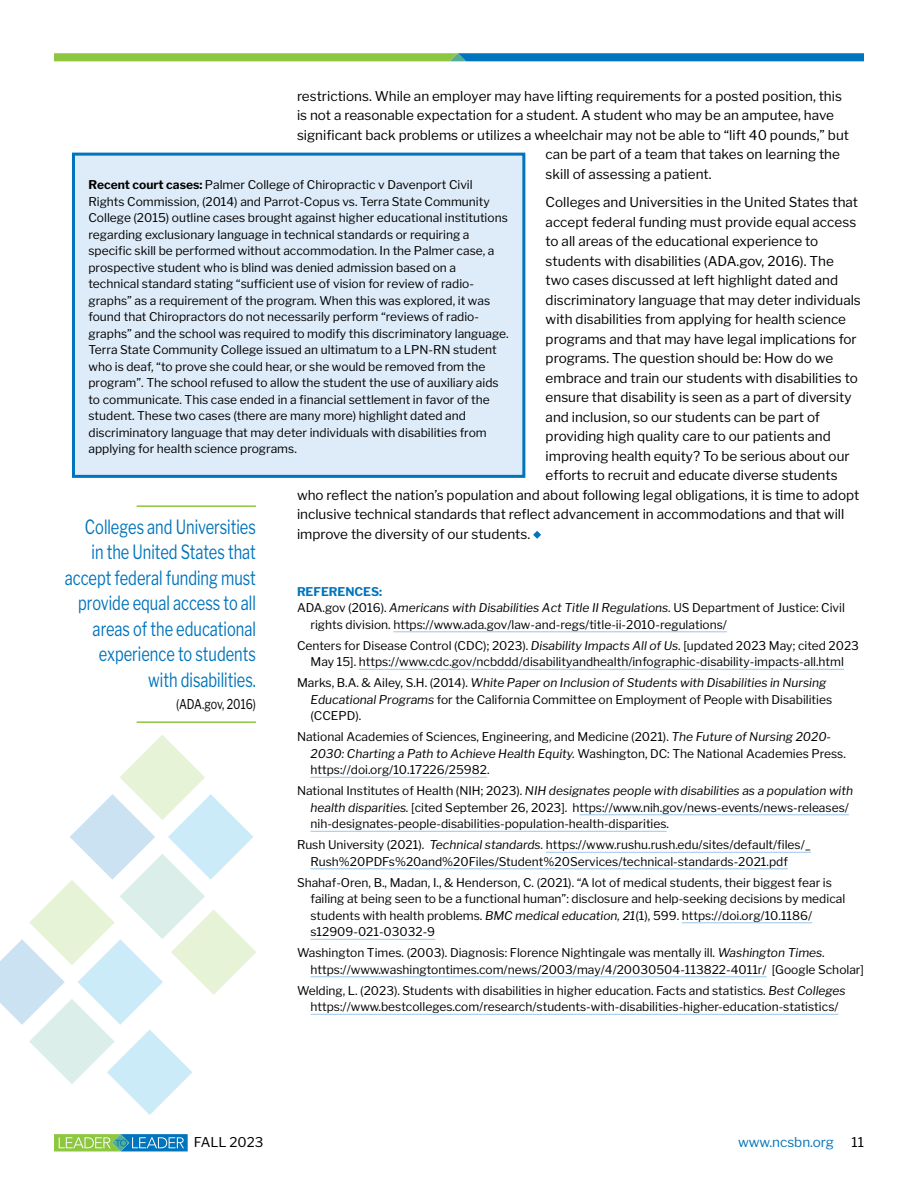
<style>
.page{position:relative;width:918px;height:1188px;background:#fff}
.page>*{position:absolute;margin:0;border:0;box-sizing:border-box;transform-origin:0 0}
.t1{font:19.5px/25.5px "Libre Franklin";color:#0074bc;text-align:right;scale:.75 1}
.t2{font:13.5px "Libre Franklin";color:#000}
.t3{font:13.5px "Libre Franklin";color:#000;scale:.8 1}
.t4{font:13.5px "Libre Franklin";color:#0074bc}
.t5{font:13.35px "Libre Franklin";color:#000}
.t6{font:12px/16.5px "Libre Franklin";color:#000}
.t7{font:italic 12px "Libre Franklin";color:#000}
.t8{font:700 12px "Libre Franklin";color:#0074bc}
.s1{font-weight:700}
.s2{font-style:normal}
.s3{font-style:italic}
</style>
<div class="page">
<svg style="left:54px;top:1134px;width:134px;height:17px;background:#62ac93"></svg>
<svg style="left:54px;top:53px;width:810px;height:8px;background:#4c9f81"></svg>
<hr style="left:393px;top:631px;width:334px;height:1px;background:#99c7eb">
<hr style="left:359px;top:669px;width:485px;height:1px;background:#99c7eb">
<hr style="left:310px;top:777px;width:177px;height:1px;background:#99c7eb">
<hr style="left:579px;top:814px;width:270px;height:1px;background:#99c7eb">
<hr style="left:310px;top:831px;width:357px;height:1px;background:#99c7eb">
<hr style="left:546px;top:852px;width:265px;height:1px;background:#99c7eb">
<hr style="left:310px;top:868px;width:478px;height:1px;background:#99c7eb">
<hr style="left:682px;top:922px;width:130px;height:1px;background:#99c7eb">
<hr style="left:310px;top:939px;width:125px;height:1px;background:#99c7eb">
<hr style="left:310px;top:976px;width:457px;height:1px;background:#99c7eb">
<hr style="left:310px;top:1014px;width:529px;height:1px;background:#99c7eb">
<svg style="left:533px;top:531px;width:8px;height:8px"></svg>
<div style="left:74px;top:154px;width:450px;height:322px;background:#deebf8"></div>
<div style="left:72px;top:153px;width:453px;height:325px;border:3px solid #0074bc"></div>
<hr style="left:137px;top:505px;width:119px;height:2px;background:#8dc63f">
<hr style="left:137px;top:721px;width:119px;height:2px;background:#8dc63f">
<svg style="left:0;top:735px;width:256px;height:380px"></svg>
<p class="t2" style="left:297px;top:88px;width:547px">restrictions. While an employer may have lifting requirements for a posted position, this</p>
<p class="t2" style="left:297px;top:107px;width:539px">is not a reasonable expectation for a student. A student who may be an amputee, have</p>
<p class="t2" style="left:297px;top:127px;width:554px">significant back problems or utilizes a wheelchair may not be able to “lift 40 pounds,” but</p>
<p class="t2" style="left:546px;top:146px;width:296px">can be part of a team that takes on learning the</p>
<p class="t2" style="left:546px;top:166px;width:168px">skill of assessing a patient.</p>
<p class="t2" style="left:546px;top:194px;width:314px">Colleges and Universities in the United States that</p>
<p class="t2" style="left:546px;top:214px;width:312px">accept federal funding must provide equal access</p>
<p class="t2" style="left:546px;top:233px;width:274px">to all areas of the educational experience to</p>
<p class="t2" style="left:546px;top:253px;width:290px">students with disabilities (ADA.gov, 2016). The</p>
<p class="t2" style="left:546px;top:272px;width:294px">two cases discussed at left highlight dated and</p>
<p class="t2" style="left:546px;top:292px;width:317px">discriminatory language that may deter individuals</p>
<p class="t2" style="left:546px;top:311px;width:302px">with disabilities from applying for health science</p>
<p class="t2" style="left:546px;top:331px;width:313px">programs and that may have legal implications for</p>
<p class="t2" style="left:546px;top:350px;width:289px">programs. The question should be: How do we</p>
<p class="t2" style="left:546px;top:370px;width:314px">embrace and train our students with disabilities to</p>
<p class="t2" style="left:546px;top:389px;width:307px">ensure that disability is seen as a part of diversity</p>
<p class="t2" style="left:546px;top:409px;width:276px">and inclusion, so our students can be part of</p>
<p class="t2" style="left:546px;top:428px;width:287px">providing high quality care to our patients and</p>
<p class="t2" style="left:546px;top:448px;width:306px">improving health equity? To be serious about our</p>
<p class="t2" style="left:546px;top:467px;width:294px">efforts to recruit and educate diverse students</p>
<p class="t2" style="left:297px;top:487px;width:564px">who reflect the nation’s population and about following legal obligations, it is time to adopt</p>
<p class="t2" style="left:297px;top:506px;width:549px">inclusive technical standards that reflect advancement in accommodations and that will</p>
<p class="t2" style="left:297px;top:526px;width:235px">improve the diversity of our students.</p>
<p class="t6" style="left:88px;top:176px;width:422px"><span class="s1">Recent court cases:</span> Palmer College of Chiropractic v Davenport Civil Rights Commission, (2014) and Parrot-Copus vs. Terra State Community College (2015) outline cases brought against higher educational institutions regarding exclusionary language in technical standards or requiring a specific skill be performed without accommodation. In the Palmer case, a prospective student who is blind was denied admission based on a technical standard stating “sufficient use of vision for review of radio&shy;graphs” as a requirement of the program. When this was explored, it was found that Chiropractors do not necessarily perform “reviews of radio&shy;graphs” and the school was required to modify this discriminatory language.<br>Terra State Community College issued an ultimatum to a LPN-RN student who is deaf, “to prove she could hear, or she would be removed from the program”. The school refused to allow the student the use of auxiliary aids to communicate. This case ended in a financial settlement in favor of the student. These two cases (there are many more) highlight dated and discriminatory language that may deter individuals with disabilities from applying for health science programs.</p>
<h1 class="t1" style="left:65px;top:514px;width:256px">Colleges and Universities<br>in the United States that accept federal funding must provide equal access to all areas of the educational experience to students with disabilities.</h1>
<p class="t3" style="left:176px;top:696px;width:101px">(ADA.gov, 2016)</p>
<p class="t8" style="left:297px;top:584px;width:87px">REFERENCES:</p>
<p class="t7" style="left:297px;top:601px;width:549px"><span class="s2">ADA.gov (2016).</span> Americans with Disabilities Act Title II Regulations. <span class="s2">US Department of Justice: Civil</span></p>
<p class="t6" style="left:310px;top:616px;width:418px">rights division. https://www.ada.gov/law-and-regs/title-ii-2010-regulations/</p>
<p class="t6" style="left:297px;top:637px;width:563px;text-align:center">Centers for Disease Control (CDC); 2023). <span class="s3">Disability Impacts All of Us.</span> [updated 2023 May; cited 2023<br>May 15]. https://www.cdc.gov/ncbddd/disabilityandhealth/infographic-disability-impacts-all.html</p>
<p class="t6" style="left:310px;top:675px;width:523px;text-indent:-14px">Marks, B.A. &amp; Ailey, S.H. (2014). <span class="s3">White Paper on Inclusion of Students with Disabilities in Nursing<br>Educational Programs</span> for the California Committee on Employment of People with Disabilities (CCEPD).</p>
<p class="t6" style="left:310px;top:729px;width:537px;text-indent:-14px">National Academies of Sciences, Engineering, and Medicine (2021). <span class="s3">The Future of Nursing 2020-<br>2030: Charting a Path to Achieve Health Equity.</span> Washington, DC: The National Academies Press. https://doi.org/10.17226/25982.</p>
<p class="t6" style="left:310px;top:783px;width:544px;text-indent:-14px">National Institutes of Health (NIH; 2023). <span class="s3">NIH designates people with disabilities as a population with health disparities.</span> [cited September 26, 2023]. https://www.nih.gov/news-events/news-releases/ nih-designates-people-disabilities-population-health-disparities.</p>
<p class="t6" style="left:310px;top:837px;width:502px;text-indent:-14px">Rush University (2021). <span class="s3">Technical standards.</span> https://www.rushu.rush.edu/sites/default/files/_<br>Rush%20PDFs%20and%20Files/Student%20Services/technical-standards-2021.pdf</p>
<p class="t6" style="left:310px;top:874px;width:536px;text-indent:-14px">Shahaf-Oren, B., Madan, I., &amp; Henderson, C. (2021). “A lot of medical students, their biggest fear is failing at being seen to be a functional human”: disclosure and help-seeking decisions by medical students with health problems. <span class="s3">BMC medical education, 21</span>(1), 599. https://doi.org/10.1186/ s12909-021-03032-9</p>
<p class="t6" style="left:310px;top:945px;width:555px;text-indent:-14px">Washington Times. (2003). Diagnosis: Florence Nightingale was mentally ill. <span class="s3">Washington Times. </span>https://www.washingtontimes.com/news/2003/may/4/20030504-113822-4011r/ [Google Scholar]</p>
<p class="t6" style="left:297px;top:982px;width:550px;text-align:center">Welding, L. (2023). Students with disabilities in higher education. Facts and statistics. <span class="s3">Best Colleges </span>https://www.bestcolleges.com/research/students-with-disabilities-higher-education-statistics/</p>
<p class="t5" style="left:194px;top:1135px;width:71px">FALL 2023</p>
<p class="t4" style="left:738px;top:1134px;width:98px">www.ncsbn.org</p>
<p class="t5" style="left:852px;top:1135px;width:14px">11</p>
</div>
